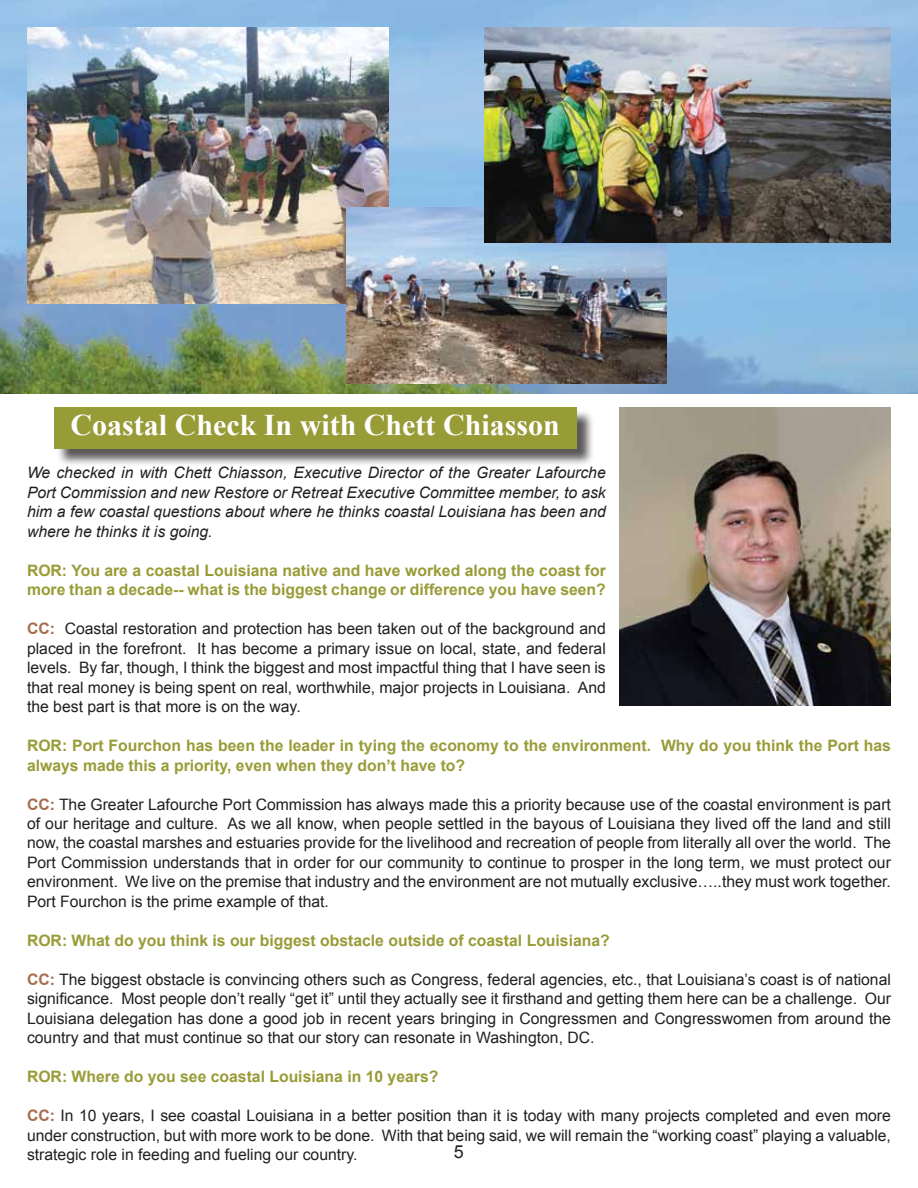
<style>
.page{position:relative;width:918px;height:1188px;background:#fff}
.page>*{position:absolute;margin:0;border:0;box-sizing:border-box;transform-origin:0 0}
.t1{font:700 30px "Times New Roman";color:#fff}
.t2{font:18px "Arial";color:#231f20}
.t3{font:15.75px/19.5px "Arial";color:#231f20;text-align:justify}
.t4{font:700 15.75px/19.5px "Arial";color:#989c37}
.t5{font:italic 15.75px/19.5px "Arial";color:#231f20;text-align:justify}
.s1{font-weight:700;color:#a76c4c}
</style>
<div class="page">
<div style="left:56px;top:410px;width:539px;height:57px;background:#231f20;opacity:.75"></div>
<div style="left:54px;top:407px;width:522px;height:41px;background:#989c37"></div>
<img style="left:0;top:0;width:918px;height:393px">
<img style="left:27px;top:27px;width:361px;height:276px">
<img style="left:347px;top:207px;width:319px;height:177px">
<img style="left:484px;top:27px;width:407px;height:215px">
<img style="left:619px;top:407px;width:272px;height:298px">
<h1 class="t1" style="left:71px;top:404px;width:491px">Coastal Check In with Chett Chiasson</h1>
<p class="t5" style="left:27px;top:463px;width:580px">We checked in with Chett Chiasson, Executive Director of the Greater Lafourche Port Commission and new Restore or Retreat Executive Committee member, to ask him a few coastal questions about where he thinks coastal Louisiana has been and where he thinks it is going.</p>
<p class="t4" style="left:27px;top:561px;width:581px">ROR: You are a coastal Louisiana native and have worked along the coast for more than a decade-- what is the biggest change or difference you have seen?</p>
<p class="t3" style="left:27px;top:619px;width:580px"><span class="s1">CC:</span> Coastal restoration and protection has been taken out of the background and placed in the forefront. It has become a primary issue on local, state, and federal levels. By far, though, I think the biggest and most impactful thing that I have seen is that real money is being spent on real, worthwhile, major projects in Louisiana. And the best part is that more is on the way.</p>
<p class="t4" style="left:27px;top:736px;width:865px">ROR: Port Fourchon has been the leader in tying the economy to the environment. Why do you think the Port has always made this a priority, even when they don’t have to?</p>
<p class="t3" style="left:27px;top:794px;width:865px"><span class="s1">CC:</span> The Greater Lafourche Port Commission has always made this a priority because use of the coastal environment is part of our heritage and culture. As we all know, when people settled in the bayous of Louisiana they lived off the land and still now, the coastal marshes and estuaries provide for the livelihood and recreation of people from literally all over the world. The Port Commission understands that in order for our community to continue to prosper in the long term, we must protect our environment. We live on the premise that industry and the environment are not mutually exclusive…..they must work together.<br>Port Fourchon is the prime example of that.</p>
<p class="t4" style="left:27px;top:931px;width:584px">ROR: What do you think is our biggest obstacle outside of coastal Louisiana?</p>
<p class="t3" style="left:27px;top:970px;width:866px"><span class="s1">CC:</span> The biggest obstacle is convincing others such as Congress, federal agencies, etc., that Louisiana’s coast is of national significance. Most people don’t really “get it” until they actually see it firsthand and getting them here can be a challenge. Our Louisiana delegation has done a good job in recent years bringing in Congressmen and Congresswomen from around the country and that must continue so that our story can resonate in Washington, DC.</p>
<p class="t4" style="left:27px;top:1068px;width:413px">ROR: Where do you see coastal Louisiana in 10 years?</p>
<p class="t3" style="left:27px;top:1106px;width:865px"><span class="s1">CC:</span> In 10 years, I see coastal Louisiana in a better position than it is today with many projects completed and even more under construction, but with more work to be done. With that being said, we will remain the “working coast” playing a valuable, strategic role in feeding and fueling our country.</p>
<p class="t2" style="left:454px;top:1140px;width:12px">5</p>
</div>
